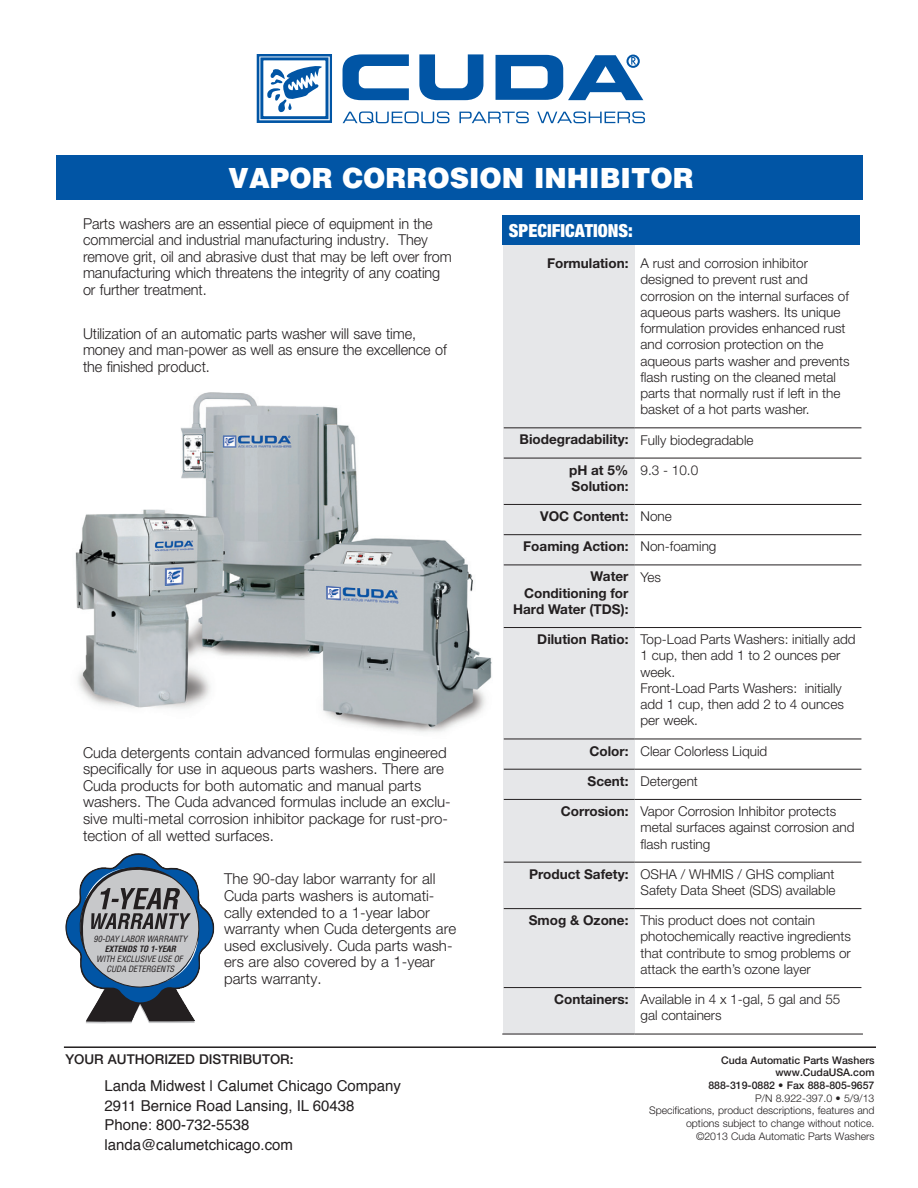
<style>
.page{position:relative;width:918px;height:1188px;background:#fff}
.page>*{position:absolute;margin:0;border:0;box-sizing:border-box;transform-origin:0 0}
.t1{font:900 27.75px "Helvetica";color:#fff;scale:.96 1}
.t2{font:900 condensed 18px "Helvetica Neue";color:#fff}
.t3{font:300 15px/16.5px "Helvetica Neue";color:#231f20;scale:.96 1}
.t4{font:300 15px/16.5px "Helvetica Neue";color:#231f20}
.t5{font:15px/19.5px "Helvetica";color:#231f20}
.t6{font:300 13.5px/16.2px "Helvetica Neue";color:#231f20}
.t7{font:700 13.5px/16.2px "Helvetica Neue";color:#231f20}
.t8{font:500 13.5px "Helvetica Neue";color:#231f20}
.t9{font:300 10.5px/12.6px "Helvetica Neue";color:#231f20;text-align:right}
.t10{font:500 10.5px/12.6px "Helvetica Neue";color:#231f20;text-align:right}
.t11{font:italic condensed 8.4px/10.2px "Helvetica";color:#231f20;text-align:center}
.t12{font:italic 700 condensed 8.4px "Helvetica";color:#231f20}
.s1{font-weight:700}
.s2{font-weight:300}
</style>
<div class="page">
<div style="left:503px;top:245px;width:131px;height:789px;background:#e6e7e9"></div>
<hr style="left:64px;top:1046px;width:812px;height:2px;background:#231f20">
<hr style="left:504px;top:427px;width:131px;height:1px;background:#231f20">
<hr style="left:635px;top:427px;width:226px;height:1px;background:#231f20">
<hr style="left:504px;top:458px;width:131px;height:1px;background:#231f20">
<hr style="left:635px;top:458px;width:226px;height:1px;background:#231f20">
<hr style="left:504px;top:504px;width:131px;height:1px;background:#231f20">
<hr style="left:635px;top:504px;width:226px;height:1px;background:#231f20">
<hr style="left:504px;top:534px;width:131px;height:1px;background:#231f20">
<hr style="left:635px;top:534px;width:226px;height:1px;background:#231f20">
<hr style="left:504px;top:565px;width:131px;height:1px;background:#231f20">
<hr style="left:635px;top:565px;width:226px;height:1px;background:#231f20">
<hr style="left:504px;top:627px;width:131px;height:1px;background:#231f20">
<hr style="left:635px;top:627px;width:226px;height:1px;background:#231f20">
<hr style="left:504px;top:739px;width:131px;height:1px;background:#231f20">
<hr style="left:635px;top:739px;width:226px;height:1px;background:#231f20">
<hr style="left:504px;top:769px;width:131px;height:1px;background:#231f20">
<hr style="left:635px;top:769px;width:226px;height:1px;background:#231f20">
<hr style="left:504px;top:799px;width:131px;height:1px;background:#231f20">
<hr style="left:635px;top:799px;width:226px;height:1px;background:#231f20">
<hr style="left:504px;top:862px;width:131px;height:1px;background:#231f20">
<hr style="left:635px;top:862px;width:226px;height:1px;background:#231f20">
<hr style="left:504px;top:908px;width:131px;height:1px;background:#231f20">
<hr style="left:635px;top:908px;width:226px;height:1px;background:#231f20">
<hr style="left:504px;top:987px;width:131px;height:1px;background:#231f20">
<hr style="left:502px;top:1034px;width:133px;height:1px;background:#231f20">
<hr style="left:635px;top:987px;width:226px;height:1px;background:#231f20">
<hr style="left:635px;top:1034px;width:228px;height:1px;background:#231f20">
<svg style="left:343px;top:54px;width:66px;height:46px"></svg>
<svg style="left:419px;top:54px;width:64px;height:46px"></svg>
<svg style="left:257px;top:54px;width:75px;height:69px"></svg>
<svg style="left:496px;top:55px;width:147px;height:45px"></svg>
<div style="left:627px;top:55px;width:13px;height:13px;border:2px solid #0155a5;border-radius:50%"></div>
<svg style="left:343px;top:111px;width:107px;height:12px"></svg>
<svg style="left:459px;top:111px;width:70px;height:12px"></svg>
<svg style="left:537px;top:111px;width:108px;height:12px"></svg>
<div style="left:56px;top:155px;width:806px;height:44px;background:#0155a5"></div>
<div style="left:502px;top:215px;width:358px;height:29px;background:#0155a5"></div>
<svg style="left:65px;top:853px;width:146px;height:171px"></svg>
<img style="left:75px;top:392px;width:417px;height:340px">
<h1 class="t1" style="left:228px;top:160px;width:486px">VAPOR CORROSION INHIBITOR</h1>
<h2 class="t2" style="left:509px;top:220px;width:126px">SPECIFICATIONS:</h2>
<p class="t3" style="left:83px;top:215px;width:386px">Parts washers are an essential piece of equipment in the commercial and industrial manufacturing industry. They remove grit, oil and abrasive dust that may be left over from manufacturing which threatens the integrity of any coating or further treatment.</p>
<p class="t3" style="left:83px;top:325px;width:380px">Utilization of an automatic parts washer will save time, money and man-power as well as ensure the excellence of the finished product.</p>
<p class="t6" style="left:641px;top:255px;width:211px;text-indent:-93px"><span class="s1">Formulation:</span> A rust and corrosion inhibitor designed to prevent rust and corrosion on the internal surfaces of aqueous parts washers. Its unique formulation provides enhanced rust and corrosion protection on the aqueous parts washer and prevents flash rusting on the cleaned metal parts that normally rust if left in the basket of a hot parts washer.</p>
<p class="t6" style="left:520px;top:431px;width:236px"><span class="s1">Biodegradability:</span> Fully biodegradable</p>
<p class="t7" style="left:569px;top:461px;width:61px">pH at 5%<br>Solution:</p>
<p class="t6" style="left:641px;top:462px;width:59px">9.3 - 10.0</p>
<p class="t7" style="left:540px;top:508px;width:133px">VOC Content: <span class="s2">None</span></p>
<p class="t7" style="left:523px;top:538px;width:195px">Foaming Action: <span class="s2">Non-foaming</span></p>
<p class="t7" style="left:513px;top:568px;width:117px;text-align:right">Water<br>Conditioning for<br>Hard Water (TDS):</p>
<p class="t6" style="left:641px;top:568px;width:22px">Yes</p>
<p class="t6" style="left:641px;top:631px;width:217px;text-indent:-103px"><span class="s1">Dilution Ratio:</span> Top-Load Parts Washers: initially add<br>1 cup, then add 1 to 2 ounces per week.<br>Front-Load Parts Washers: initially add 1 cup, then add 2 to 4 ounces per week.</p>
<p class="t6" style="left:589px;top:742px;width:179px"><span class="s1">Color:</span> Clear Colorless Liquid</p>
<p class="t6" style="left:588px;top:773px;width:112px"><span class="s1">Scent:</span> Detergent</p>
<p class="t6" style="left:641px;top:803px;width:216px;text-indent:-80px"><span class="s1">Corrosion:</span> Vapor Corrosion Inhibitor protects metal surfaces against corrosion and flash rusting</p>
<p class="t6" style="left:529px;top:866px;width:308px;text-align:right"><span class="s1">Product Safety:</span> OSHA / WHMIS / GHS compliant<br>Safety Data Sheet (SDS) available</p>
<p class="t6" style="left:641px;top:912px;width:212px;text-indent:-112px"><span class="s1">Smog &amp; Ozone:</span> This product does not contain photochemically reactive ingredients that contribute to smog problems or attack the earth’s ozone layer</p>
<p class="t6" style="left:641px;top:991px;width:201px;text-indent:-86px"><span class="s1">Containers:</span> Available in 4 x 1-gal, 5 gal and 55 gal containers</p>
<p class="t3" style="left:83px;top:744px;width:385px">Cuda detergents contain advanced formulas engineered specifically for use in aqueous parts washers. There are Cuda products for both automatic and manual parts washers. The Cuda advanced formulas include an exclu&shy;sive multi-metal corrosion inhibitor package for rust-pro&shy;tection of all wetted surfaces.</p>
<p class="t4" style="left:224px;top:871px;width:234px">The 90-day labor warranty for all<br>Cuda parts washers is automati&shy;cally extended to a 1-year labor warranty when Cuda detergents are used exclusively. Cuda parts wash&shy;ers are also covered by a 1-year parts warranty.</p>
<p class="t11" style="left:94px;top:934px;width:95px">90-DAY LABOR WARRANTY</p>
<p class="t12" style="left:105px;top:944px;width:73px">EXTENDS TO 1-YEAR</p>
<p class="t11" style="left:96px;top:954px;width:88px">WITH EXCLUSIVE USE OF<br>CUDA DETERGENTS</p>
<p class="t8" style="left:65px;top:1051px;width:230px">YOUR AUTHORIZED DISTRIBUTOR:</p>
<p class="t5" style="left:104px;top:1077px;width:298px">Landa Midwest | Calumet Chicago Company<br>2911 Bernice Road Lansing, IL 60438<br>Phone: 800-732-5538 landa@calumetchicago.com</p>
<p class="t10" style="left:708px;top:1054px;width:168px">Cuda Automatic Parts Washers www.CudaUSA.com<br>888-319-0882 • Fax 888-805-9657</p>
<p class="t9" style="left:649px;top:1091px;width:227px">P/N 8.922-397.0 • 5/9/13<br>Specifications, product descriptions, features and options subject to change without notice.<br>©2013 Cuda Automatic Parts Washers</p>
</div>
